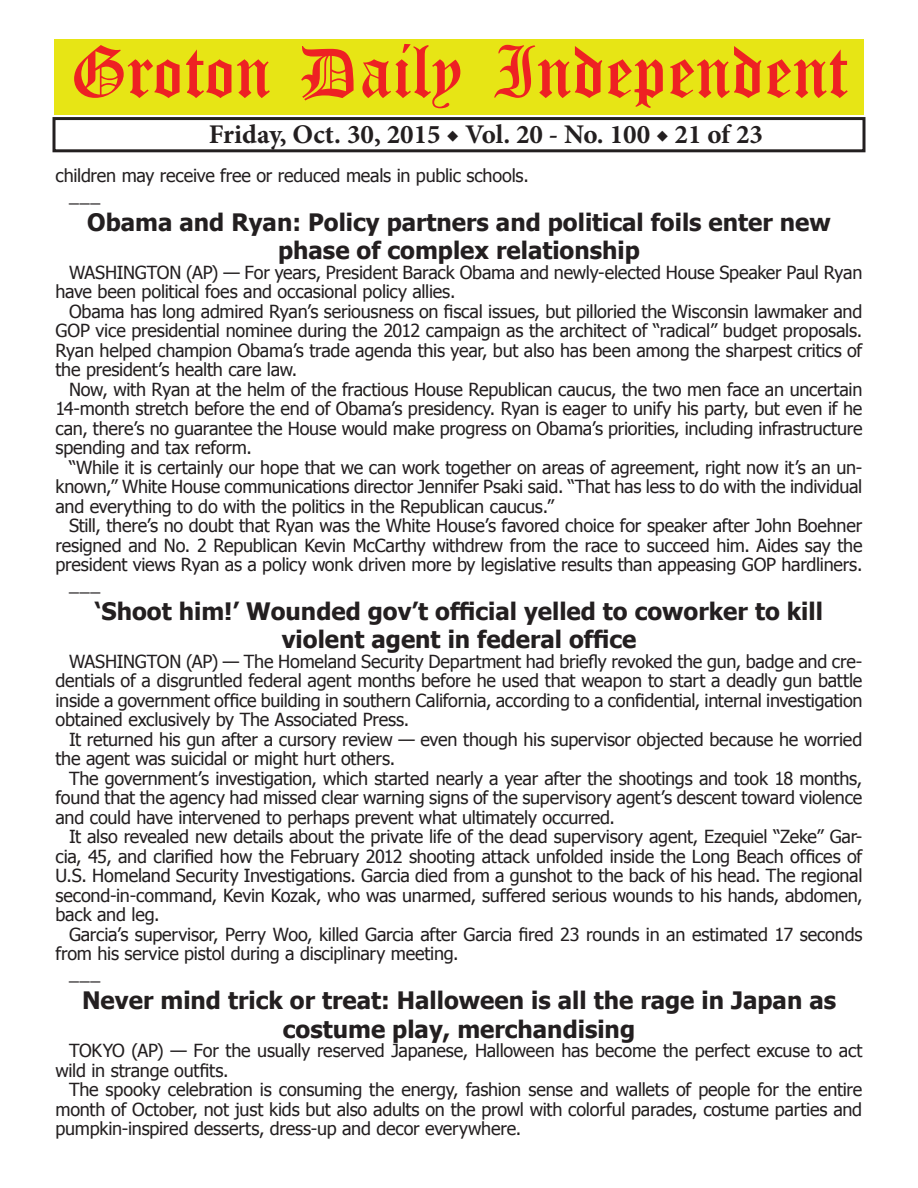
<style>
.page{position:relative;width:918px;height:1188px;background:#fff}
.page>*{position:absolute;margin:0;border:0;box-sizing:border-box;transform-origin:0 0}
.t1{font:54px "Old English Five";color:#ee2123}
.t2{font:700 27px "Minion Pro";color:#231f20}
.t3{font:700 24px/28.8px "Tahoma";color:#231f20;text-align:center}
.t4{font:18px/19.5px "Tahoma";letter-spacing:-.01em;color:#231f20;text-align:justify}
</style>
<div class="page">
<div style="left:52px;top:117px;width:814px;height:35px;border:3px solid #231f20"></div>
<div style="left:54px;top:40px;width:810px;height:75px;background:#e7e515"></div>
<h1 class="t1" style="left:70px;top:47px;width:779px">Groton Daily Independent</h1>
<h2 class="t2" style="left:209px;top:116px;width:556px">Friday, Oct. 30, 2015 ◆ Vol. 20 - No. 100 ◆ 21 of 23</h2>
<p class="t4" style="left:69px;top:165px;width:461px;text-indent:-14px">children may receive free or reduced meals in public schools. ___</p>
<h3 class="t3" style="left:87px;top:206px;width:745px">Obama and Ryan: Policy partners and political foils enter new phase of complex relationship</h3>
<p class="t4" style="left:56px;top:262px;width:808px;text-indent:14px">WASHINGTON (AP) — For years, President Barack Obama and newly-elected House Speaker Paul Ryan have been political foes and occasional policy allies.</p>
<p class="t4" style="left:56px;top:301px;width:808px;text-indent:14px">Obama has long admired Ryan’s seriousness on fiscal issues, but pilloried the Wisconsin lawmaker and GOP vice presidential nominee during the 2012 campaign as the architect of “radical” budget proposals.<br>Ryan helped champion Obama’s trade agenda this year, but also has been among the sharpest critics of the president’s health care law.</p>
<p class="t4" style="left:56px;top:379px;width:809px;text-indent:14px">Now, with Ryan at the helm of the fractious House Republican caucus, the two men face an uncertain 14-month stretch before the end of Obama’s presidency. Ryan is eager to unify his party, but even if he can, there’s no guarantee the House would make progress on Obama’s priorities, including infrastructure spending and tax reform.</p>
<p class="t4" style="left:56px;top:457px;width:808px;text-indent:14px">“While it is certainly our hope that we can work together on areas of agreement, right now it’s an un&shy;known,” White House communications director Jennifer Psaki said. “That has less to do with the individual and everything to do with the politics in the Republican caucus.”</p>
<p class="t4" style="left:69px;top:515px;width:795px">Still, there’s no doubt that Ryan was the White House’s favored choice for speaker after John Boehner</p>
<p class="t4" style="left:56px;top:535px;width:809px">resigned and No. 2 Republican Kevin McCarthy withdrew from the race to succeed him. Aides say the</p>
<p class="t4" style="left:56px;top:554px;width:809px">president views Ryan as a policy wonk driven more by legislative results than appeasing GOP hardliners.</p>
<p class="t4" style="left:69px;top:574px;width:33px">___</p>
<h3 class="t3" style="left:95px;top:595px;width:730px">‘Shoot him!’ Wounded gov’t official yelled to coworker to kill violent agent in federal office</h3>
<p class="t4" style="left:56px;top:651px;width:809px;text-indent:14px">WASHINGTON (AP) — The Homeland Security Department had briefly revoked the gun, badge and cre&shy;dentials of a disgruntled federal agent months before he used that weapon to start a deadly gun battle inside a government office building in southern California, according to a confidential, internal investigation obtained exclusively by The Associated Press.</p>
<p class="t4" style="left:56px;top:729px;width:808px;text-indent:14px">It returned his gun after a cursory review — even though his supervisor objected because he worried the agent was suicidal or might hurt others.</p>
<p class="t4" style="left:56px;top:768px;width:808px;text-indent:14px">The government’s investigation, which started nearly a year after the shootings and took 18 months, found that the agency had missed clear warning signs of the supervisory agent’s descent toward violence and could have intervened to perhaps prevent what ultimately occurred.</p>
<p class="t4" style="left:56px;top:826px;width:809px;text-indent:14px">It also revealed new details about the private life of the dead supervisory agent, Ezequiel “Zeke” Gar&shy;cia, 45, and clarified how the February 2012 shooting attack unfolded inside the Long Beach offices of U.S. Homeland Security Investigations. Garcia died from a gunshot to the back of his head. The regional second-in-command, Kevin Kozak, who was unarmed, suffered serious wounds to his hands, abdomen, back and leg.</p>
<p class="t4" style="left:69px;top:924px;width:795px">Garcia’s supervisor, Perry Woo, killed Garcia after Garcia fired 23 rounds in an estimated 17 seconds</p>
<p class="t4" style="left:56px;top:943px;width:405px">from his service pistol during a disciplinary meeting.</p>
<p class="t4" style="left:69px;top:963px;width:33px">___</p>
<h3 class="t3" style="left:82px;top:984px;width:756px">Never mind trick or treat: Halloween is all the rage in Japan as costume play, merchandising</h3>
<p class="t4" style="left:56px;top:1040px;width:809px;text-indent:14px">TOKYO (AP) — For the usually reserved Japanese, Halloween has become the perfect excuse to act wild in strange outfits.</p>
<p class="t4" style="left:56px;top:1079px;width:808px;text-indent:14px">The spooky celebration is consuming the energy, fashion sense and wallets of people for the entire month of October, not just kids but also adults on the prowl with colorful parades, costume parties and pumpkin-inspired desserts, dress-up and decor everywhere.</p>
</div>
